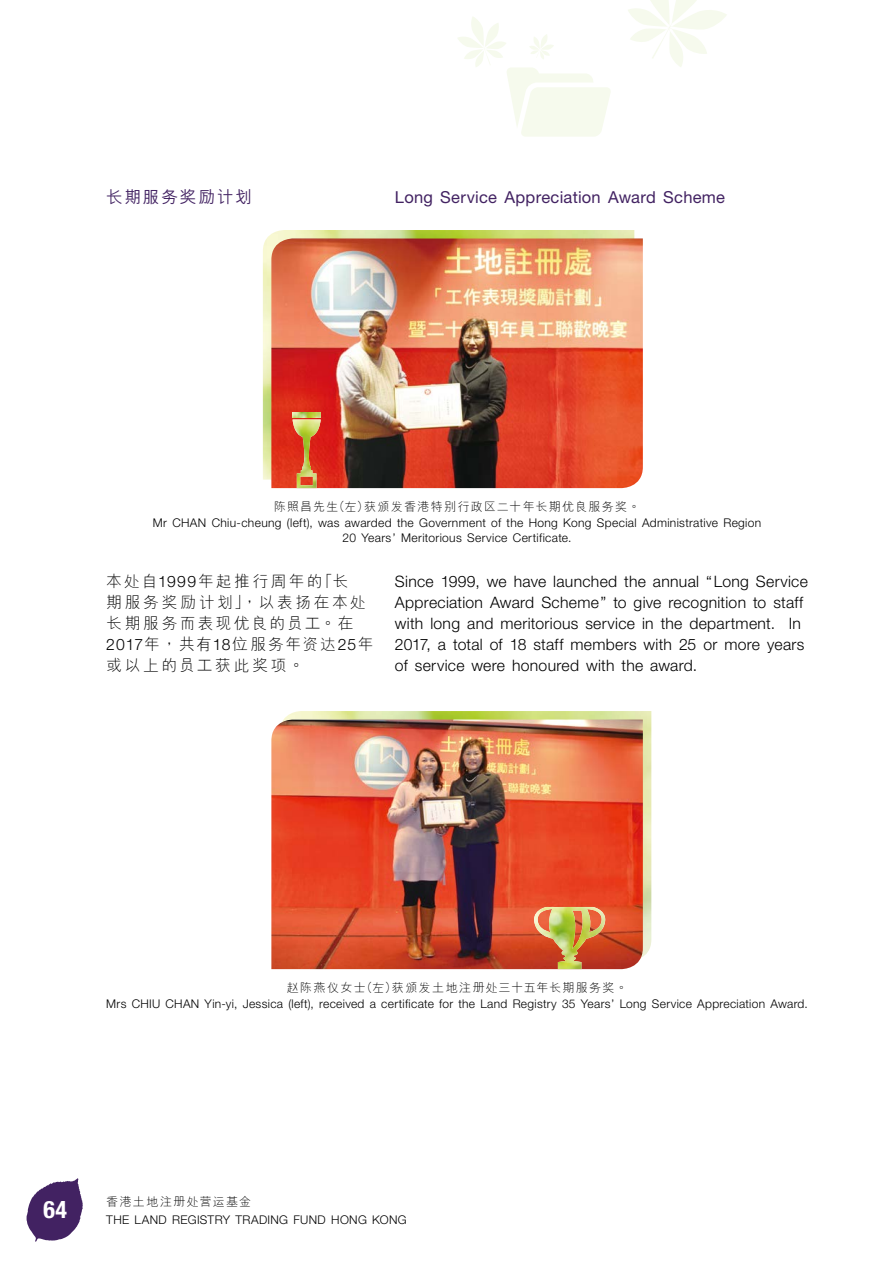
<style>
.page{position:relative;width:893px;height:1263px;background:#fff}
.page>*{position:absolute;margin:0;border:0;box-sizing:border-box;transform-origin:0 0}
.t1{font:700 condensed 24px "Helvetica Neue LT Std";color:#fff}
.t2{font:16.5px "Helvetica Neue LT Std";letter-spacing:.015em;color:#422262}
.t3{font:500 16.5px "M Hei PRC";letter-spacing:.12em;color:#422262}
.t4{font:300 15.75px/21px "Helvetica Neue LT Std";letter-spacing:.02em;color:#000}
.t5{font:300 15.75px/21px "M Hei PRC";letter-spacing:.155em;color:#000}
.t6{font:300 12px/15.8px "Helvetica Neue LT Std";letter-spacing:.03em;color:#000;text-align:center}
._02_Note_Text{font:300 12px "M Hei PRC";letter-spacing:.11em;color:#000}
.s1{font-family:"M Hei HK"}
.s2{font-family:"Helvetica Neue LT Std"}
</style>
<div class="page">
<svg style="left:458px;top:17px;width:153px;height:120px"></svg>
<svg style="left:628px;top:0;width:99px;height:67px"></svg>
<img style="left:263px;top:230px;width:371px;height:250px">
<img style="left:271px;top:238px;width:372px;height:250px">
<img style="left:293px;top:412px;width:28px;height:5px">
<img style="left:293px;top:419px;width:28px;height:69px">
<img style="left:284px;top:711px;width:367px;height:246px">
<img style="left:271px;top:719px;width:372px;height:250px">
<svg style="left:529px;top:907px;width:81px;height:62px"></svg>
<img style="left:533px;top:907px;width:73px;height:62px">
<svg style="left:27px;top:1178px;width:56px;height:64px"></svg>
<p class="t3" style="left:106px;top:188px;width:147px">长期服务奖励计划</p>
<p class="t2" style="left:395px;top:187px;width:332px">Long Service Appreciation Award Scheme</p>
<p class="_02_Note_Text" style="left:274px;top:500px;width:367px">陈照昌先生<span class="s1">（</span>左<span class="s1">）</span>获颁发香港特别行政区二十年长期优良服务奖<span class="s1">。</span></p>
<p class="t6" style="left:153px;top:514px;width:610px">Mr CHAN Chiu-cheung (left), was awarded the Government of the Hong Kong Special Administrative Region<br>20 Years’ Meritorious Service Certificate.</p>
<p class="t5" style="left:106px;top:571px;width:269px">本处自<span class="s2">1999</span>年起推行周年的<span class="s1">「</span>长<br>期服务奖励计划<span class="s1">」，</span>以表扬在本处长期服务而表现优良的员工<span class="s1">。</span>在<br><span class="s2">2017</span>年<span class="s1">，</span>共有<span class="s2">18</span>位服务年资达<span class="s2">25</span>年或以上的员工获此奖项<span class="s1">。</span></p>
<p class="t4" style="left:395px;top:571px;width:414px">Since 1999, we have launched the annual “Long Service Appreciation Award Scheme” to give recognition to staff with long and meritorious service in the department. In 2017, a total of 18 staff members with 25 or more years of service were honoured with the award.</p>
<p class="_02_Note_Text" style="left:287px;top:981px;width:342px">赵陈燕仪女士<span class="s1">（</span>左<span class="s1">）</span>获颁发土地注册处三十五年长期服务奖<span class="s1">。</span></p>
<p class="t6" style="left:106px;top:995px;width:703px">Mrs CHIU CHAN Yin-yi, Jessica (left), received a certificate for the Land Registry 35 Years’ Long Service Appreciation Award.</p>
<h1 class="t1" style="left:43px;top:1194px;width:25px">64</h1>
<p class="_02_Note_Text" style="left:106px;top:1195px;width:146px">香港土地注册处营运基金</p>
<p class="t6" style="left:106px;top:1211px;width:302px">THE LAND REGISTRY TRADING FUND HONG KONG</p>
</div>
